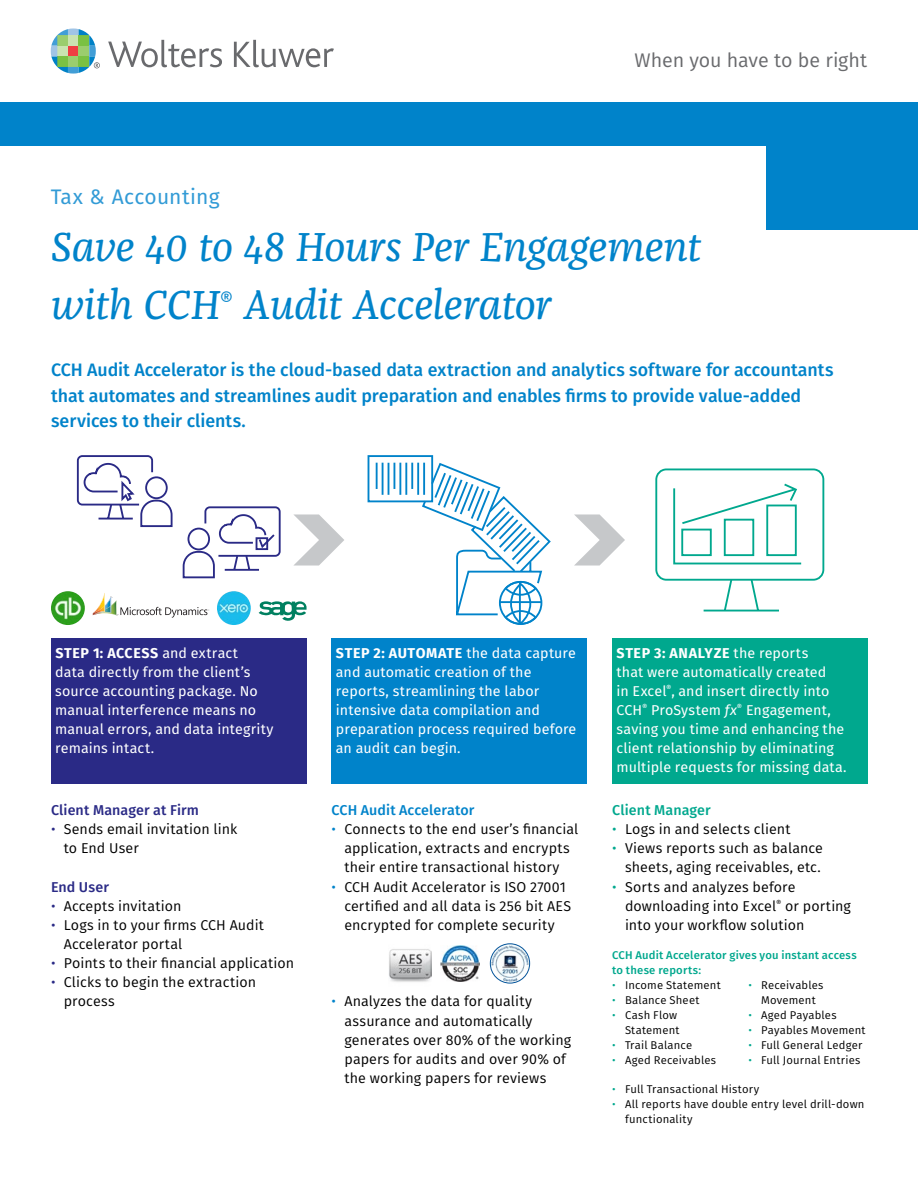
<style>
.page{position:relative;width:918px;height:1188px;background:#fff}
.page>*{position:absolute;margin:0;border:0;box-sizing:border-box;transform-origin:0 0}
.Title_Franzisca_28_p{font:italic 42px/57.4px "Franziska Pro";letter-spacing:-.015em;color:#0083ca}
.Division{font:21px "Fira Sans";letter-spacing:.01em;color:#329bd6}
.Body_text{font:19.65px "Fira Sans";letter-spacing:-.005em;color:#696a6d}
.Intro_text{font:500 18px/25.5px "Fira Sans";letter-spacing:-.005em;color:#0083ca}
.t1{font:14.25px/19.2px "Fira Sans";letter-spacing:.005em;color:#000}
.Step_Table_Label{font:14.25px/19.2px "Fira Sans";letter-spacing:.005em;color:#fff}
.Table_body_text_9_5p{font:500 14.25px "Fira Sans";letter-spacing:.005em;color:#2a2a86}
.Table_body_text_9_5p-2{font:500 14.25px "Fira Sans";letter-spacing:.005em;color:#0083ca}
.Table_body_text_9_5p-3{font:500 14.25px "Fira Sans";letter-spacing:.005em;color:#00a88e}
.t2{font:11.25px/15px "Fira Sans";letter-spacing:.015em;color:#000;text-align:right}
.Table_body_text_8_pt{font:500 11.25px/15px "Fira Sans";letter-spacing:.015em;color:#00a88e}
.s1{font-weight:700}
.s2{font-style:italic}
.s3{color:#2a2a86}
.s4{color:#0083ca}
.s5{color:#00a88e}
</style>
<div class="page">
<div style="left:0;top:102px;width:918px;height:128px;background:#0083ca"></div>
<div style="left:0;top:147px;width:765px;height:153px;background:#fff"></div>
<svg style="left:108px;top:40px;width:114px;height:27px"></svg>
<svg style="left:234px;top:40px;width:100px;height:27px"></svg>
<svg style="left:51px;top:28px;width:49px;height:46px"></svg>
<svg style="left:293px;top:514px;width:51px;height:52px"></svg>
<svg style="left:574px;top:514px;width:51px;height:52px"></svg>
<div style="left:655px;top:469px;width:169px;height:112px;border:2px solid #00a88e;border-radius:10px"></div>
<svg style="left:702px;top:578px;width:79px;height:34px"></svg>
<svg style="left:673px;top:483px;width:129px;height:82px"></svg>
<div style="left:51px;top:638px;width:255px;height:145px;background:#2a2a86"></div>
<div style="left:332px;top:638px;width:255px;height:145px;background:#0083ca"></div>
<div style="left:612px;top:638px;width:255px;height:145px;background:#00a88e"></div>
<img style="left:491px;top:945px;width:38px;height:37px;border-radius:19px">
<div style="left:490px;top:943px;width:40px;height:40px;border:1px solid #04549a;border-radius:50%"></div>
<img style="left:441px;top:945px;width:39px;height:36px">
<img style="left:389px;top:949px;width:42px;height:33px">
<div style="left:368px;top:455px;width:65px;height:47px;border:2px solid #0083ca"></div>
<hr style="left:388px;top:463px;width:1px;height:32px;background:#0083ca">
<hr style="left:417px;top:463px;width:2px;height:32px;background:#0083ca">
<hr style="left:405px;top:463px;width:2px;height:32px;background:#0083ca">
<hr style="left:382px;top:463px;width:2px;height:32px;background:#0083ca">
<hr style="left:399px;top:463px;width:2px;height:32px;background:#0083ca">
<hr style="left:411px;top:463px;width:2px;height:26px;background:#0083ca">
<svg style="left:394px;top:463px;width:1px;height:26px"></svg>
<hr style="left:376px;top:463px;width:2px;height:26px;background:#0083ca">
<svg style="left:421px;top:462px;width:130px;height:154px"></svg>
<div style="left:499px;top:581px;width:43px;height:44px;border:2px solid #0083ca;border-radius:50%"></div>
<div style="left:505px;top:581px;width:32px;height:15px;border:2px solid #0083ca;border-radius:50%"></div>
<div style="left:505px;top:610px;width:32px;height:15px;border:2px solid #0083ca;border-radius:50%"></div>
<hr style="left:500px;top:601px;width:41px;height:2px;background:#0083ca">
<hr style="left:519px;top:582px;width:2px;height:42px;background:#0083ca">
<div style="left:510px;top:583px;width:21px;height:41px;border:2px solid #0083ca;border-radius:50%"></div>
<svg style="left:259px;top:601px;width:48px;height:20px"></svg>
<svg style="left:93px;top:593px;width:116px;height:25px"></svg>
<img style="left:51px;top:591px;width:34px;height:34px;border-radius:17px">
<img style="left:217px;top:591px;width:34px;height:34px;border-radius:17px">
<svg style="left:76px;top:455px;width:97px;height:73px"></svg>
<svg style="left:182px;top:506px;width:99px;height:73px"></svg>
<p class="Body_text" style="left:635px;top:45px;width:234px">When you have to be right</p>
<p class="Division" style="left:51px;top:181px;width:170px">Tax &amp; Accounting</p>
<p class="Title_Franzisca_28_p" style="left:51px;top:218px;width:652px">Save 40 to 48 Hours Per Engagement with CCH<sup>®</sup> Audit Accelerator</p>
<p class="Intro_text" style="left:51px;top:356px;width:784px">CCH Audit Accelerator is the cloud-based data extraction and analytics software for accountants that automates and streamlines audit preparation and enables firms to provide value-added services to their clients.</p>
<p class="Step_Table_Label" style="left:55px;top:643px;width:220px"><span class="s1">STEP 1: ACCESS</span> and extract<br>data directly from the client’s source accounting package. No manual interference means no manual errors, and data integrity remains intact.</p>
<p class="Step_Table_Label" style="left:336px;top:643px;width:242px"><span class="s1">STEP 2: AUTOMATE</span> the data capture and automatic creation of the reports, streamlining the labor intensive data compilation and preparation process required before an audit can begin.</p>
<p class="Step_Table_Label" style="left:617px;top:643px;width:232px"><span class="s1">STEP 3: ANALYZE</span> the reports<br>that were automatically created<br>in Excel<sup>®</sup>, and insert directly into CCH<sup>®</sup> ProSystem <span class="s2">fx</span><sup>®</sup> Engagement, saving you time and enhancing the client relationship by eliminating multiple requests for missing data.</p>
<p class="Table_body_text_9_5p" style="left:51px;top:799px;width:150px">Client Manager at Firm</p>
<p class="t1" style="left:64px;top:819px;width:175px;text-indent:-13px"><span class="s3">•</span> Sends email invitation link to End User</p>
<p class="Table_body_text_9_5p" style="left:51px;top:875px;width:59px">End User</p>
<p class="t1" style="left:51px;top:896px;width:132px"><span class="s3">•</span> Accepts invitation</p>
<p class="t1" style="left:64px;top:915px;width:202px;text-indent:-13px"><span class="s3">•</span> Logs in to your firms CCH Audit<br>Accelerator portal</p>
<p class="t1" style="left:51px;top:953px;width:245px"><span class="s3">•</span> Points to their financial application</p>
<p class="t1" style="left:64px;top:972px;width:194px;text-indent:-13px"><span class="s3">•</span> Clicks to begin the extraction process</p>
<p class="Table_body_text_9_5p-2" style="left:332px;top:799px;width:144px">CCH Audit Accelerator</p>
<p class="t1" style="left:332px;top:819px;width:248px;text-align:center"><span class="s4">•</span> Connects to the end user’s financial application, extracts and encrypts their entire transactional history</p>
<p class="t1" style="left:344px;top:877px;width:228px;text-indent:-13px"><span class="s4">•</span> CCH Audit Accelerator is ISO 27001 certified and all data is 256 bit AES encrypted for complete security</p>
<p class="Table_body_text_9_5p-3" style="left:612px;top:799px;width:100px">Client Manager</p>
<p class="t1" style="left:612px;top:819px;width:180px"><span class="s5">•</span> Logs in and selects client</p>
<p class="t1" style="left:612px;top:838px;width:212px;text-align:right"><span class="s5">•</span> Views reports such as balance sheets, aging receivables, etc.</p>
<p class="t1" style="left:625px;top:877px;width:227px;text-indent:-13px"><span class="s5">•</span> Sorts and analyzes before downloading into Excel<sup>®</sup> or porting into your workflow solution</p>
<p class="Table_body_text_8_pt" style="left:612px;top:947px;width:246px">CCH Audit Accelerator gives you instant access to these reports:</p>
<p class="t2" style="left:612px;top:977px;width:110px"><span class="s5">•</span> Income Statement</p>
<p class="t2" style="left:612px;top:992px;width:89px"><span class="s5">•</span> Balance Sheet</p>
<p class="t2" style="left:612px;top:1007px;width:69px"><span class="s5">•</span> Cash Flow<br>Statement</p>
<p class="t2" style="left:612px;top:1037px;width:81px"><span class="s5">•</span> Trail Balance</p>
<p class="t2" style="left:612px;top:1052px;width:105px"><span class="s5">•</span> Aged Receivables</p>
<p class="t2" style="left:748px;top:977px;width:77px;text-align:center"><span class="s5">•</span> Receivables<br>Movement</p>
<p class="t2" style="left:748px;top:1007px;width:90px"><span class="s5">•</span> Aged Payables</p>
<p class="t2" style="left:748px;top:1022px;width:119px"><span class="s5">•</span> Payables Movement</p>
<p class="t2" style="left:748px;top:1037px;width:116px"><span class="s5">•</span> Full General Ledger</p>
<p class="t2" style="left:748px;top:1052px;width:114px"><span class="s5">•</span> Full Journal Entries</p>
<p class="t2" style="left:612px;top:1081px;width:149px"><span class="s5">•</span> Full Transactional History</p>
<p class="t2" style="left:625px;top:1096px;width:241px;text-align:left;text-indent:-13px"><span class="s5">•</span> All reports have double entry level drill‑down functionality</p>
<p class="t1" style="left:344px;top:992px;width:228px;text-indent:-13px"><span class="s4">•</span> Analyzes the data for quality assurance and automatically generates over 80% of the working papers for audits and over 90% of the working papers for reviews</p>
</div>
